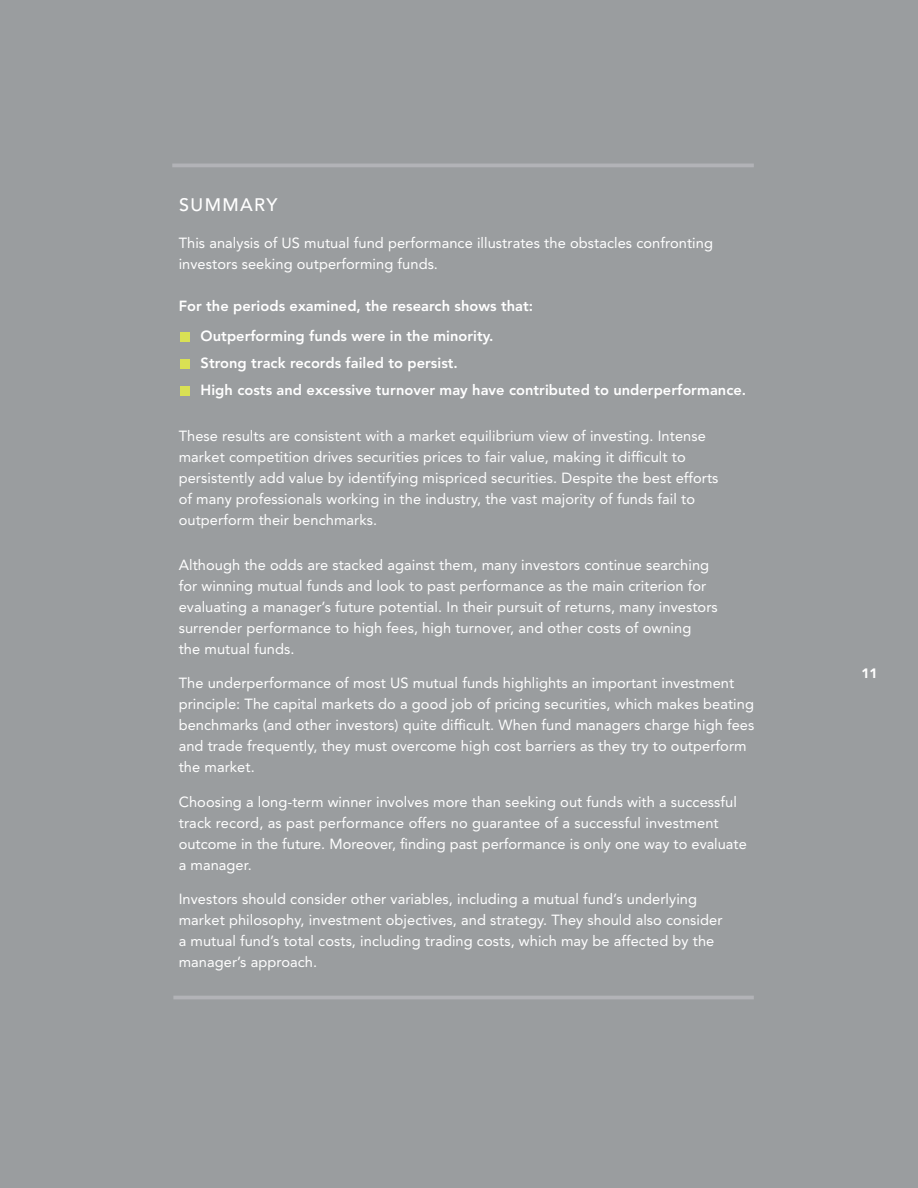
<style>
.page{position:relative;width:918px;height:1188px;background:#9a9d9f}
.page>*{position:absolute;margin:0;border:0;box-sizing:border-box;transform-origin:0 0}
.t1{font:500 18px "Avenir LT Std";letter-spacing:.08em;color:#fff}
.t2{font:14.7px/21px "Avenir LT Std";letter-spacing:.005em;color:#fff}
.t3{font:800 14.7px "Avenir LT Std";letter-spacing:.005em;color:#fff}
.t4{font:900 13.5px "Avenir LT Std";color:#fff}
</style>
<div class="page">
<hr style="left:172px;top:164px;width:582px;height:3px;background:#b2b3b7">
<div style="left:180px;top:332px;width:9px;height:9px;background:#d9e154"></div>
<div style="left:180px;top:359px;width:9px;height:9px;background:#d9e154"></div>
<div style="left:180px;top:386px;width:9px;height:9px;background:#d9e154"></div>
<hr style="left:173px;top:996px;width:581px;height:3px;background:#b2b3b7">
<p class="t1" style="left:179px;top:194px;width:100px">SUMMARY</p>
<p class="t2" style="left:179px;top:233px;width:536px">This analysis of US mutual fund performance illustrates the obstacles confronting investors seeking outperforming funds.</p>
<p class="t3" style="left:179px;top:298px;width:356px">For the periods examined, the research shows that:</p>
<p class="t3" style="left:201px;top:327px;width:294px">Outperforming funds were in the minority.</p>
<p class="t3" style="left:201px;top:354px;width:259px">Strong track records failed to persist.</p>
<p class="t3" style="left:201px;top:382px;width:547px">High costs and excessive turnover may have contributed to underperformance.</p>
<p class="t2" style="left:179px;top:425px;width:541px">These results are consistent with a market equilibrium view of investing. Intense market competition drives securities prices to fair value, making it difficult to persistently add value by identifying mispriced securities. Despite the best efforts of many professionals working in the industry, the vast majority of funds fail to outperform their benchmarks.</p>
<p class="t2" style="left:179px;top:554px;width:541px">Although the odds are stacked against them, many investors continue searching for winning mutual funds and look to past performance as the main criterion for evaluating a manager’s future potential. In their pursuit of returns, many investors surrender performance to high fees, high turnover, and other costs of owning<br>the mutual funds.</p>
<p class="t2" style="left:179px;top:673px;width:577px">The underperformance of most US mutual funds highlights an important investment principle: The capital markets do a good job of pricing securities, which makes beating benchmarks (and other investors) quite difficult. When fund managers charge high fees and trade frequently, they must overcome high cost barriers as they try to outperform the market.</p>
<p class="t2" style="left:179px;top:791px;width:570px">Choosing a long-term winner involves more than seeking out funds with a successful track record, as past performance offers no guarantee of a successful investment outcome in the future. Moreover, finding past performance is only one way to evaluate a manager.</p>
<p class="t2" style="left:179px;top:889px;width:545px">Investors should consider other variables, including a mutual fund’s underlying market philosophy, investment objectives, and strategy. They should also consider a mutual fund’s total costs, including trading costs, which may be affected by the manager’s approach.</p>
<p class="t4" style="left:862px;top:665px;width:17px">11</p>
</div>
